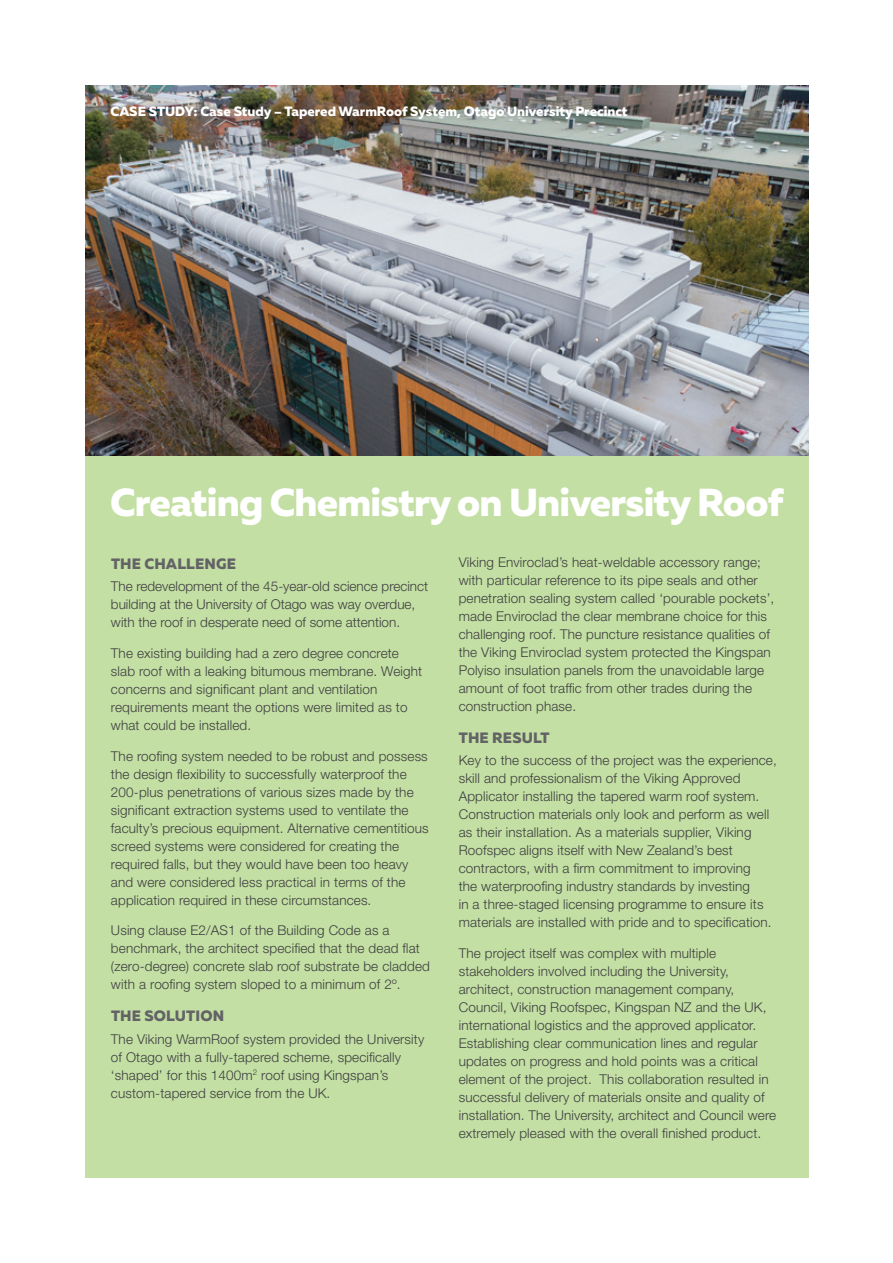
<style>
.page{position:relative;width:893px;height:1263px;background:#fff}
.page>*{position:absolute;margin:0;border:0;box-sizing:border-box;transform-origin:0 0}
.t1{font:800 39px "Muller";letter-spacing:-.02em;color:#fff}
.t2{font:800 15px "Muller";letter-spacing:.01em;color:#636366}
.t3{font:300 13.5px/18px "Helvetica Neue LT Std";letter-spacing:.01em;color:#3e3e3f}
.t4{font:800 13.5px "Muller";color:#fff}
</style>
<div class="page">
<div style="left:85px;top:85px;width:724px;height:1093px;background:#c3dfa4"></div>
<img style="left:85px;top:85px;width:724px;height:371px">
<p class="t4" style="left:111px;top:102px;width:519px">CASE STUDY: Case Study – Tapered WarmRoof System, Otago University Precinct</p>
<h1 class="t1" style="left:110px;top:478px;width:675px">Creating Chemistry on University Roof</h1>
<p class="t2" style="left:111px;top:554px;width:127px">THE CHALLENGE</p>
<p class="t3" style="left:111px;top:577px;width:319px">The redevelopment of the 45-year-old science precinct building at the University of Otago was way overdue, with the roof in desperate need of some attention.</p>
<p class="t3" style="left:111px;top:644px;width:313px">The existing building had a zero degree concrete slab roof with a leaking bitumous membrane. Weight concerns and significant plant and ventilation requirements meant the options were limited as to what could be installed.</p>
<p class="t3" style="left:111px;top:746px;width:319px">The roofing system needed to be robust and possess the design flexibility to successfully waterproof the 200-plus penetrations of various sizes made by the significant extraction systems used to ventilate the faculty’s precious equipment. Alternative cementitious screed systems were considered for creating the required falls, but they would have been too heavy and were considered less practical in terms of the application required in these circumstances.</p>
<p class="t3" style="left:111px;top:921px;width:320px">Using clause E2/AS1 of the Building Code as a benchmark, the architect specified that the dead flat (zero-degree) concrete slab roof substrate be cladded with a roofing system sloped to a minimum of 2º.</p>
<p class="t2" style="left:111px;top:1007px;width:115px">THE SOLUTION</p>
<p class="t3" style="left:111px;top:1029px;width:315px">The Viking WarmRoof system provided the University of Otago with a fully-tapered scheme, specifically ‘shaped’ for this 1400m<sup>2</sup> roof using Kingspan’s custom-tapered service from the UK.</p>
<p class="t3" style="left:459px;top:553px;width:317px">Viking Enviroclad’s heat-weldable accessory range; with particular reference to its pipe seals and other penetration sealing system called ‘pourable pockets’, made Enviroclad the clear membrane choice for this challenging roof. The puncture resistance qualities of the Viking Enviroclad system protected the Kingspan Polyiso insulation panels from the unavoidable large amount of foot traffic from other trades during the construction phase.</p>
<p class="t2" style="left:459px;top:728px;width:92px">THE RESULT</p>
<p class="t3" style="left:459px;top:751px;width:320px">Key to the success of the project was the experience, skill and professionalism of the Viking Approved Applicator installing the tapered warm roof system.<br>Construction materials only look and perform as well as their installation. As a materials supplier, Viking Roofspec aligns itself with New Zealand’s best contractors, with a firm commitment to improving<br>the waterproofing industry standards by investing<br>in a three-staged licensing programme to ensure its materials are installed with pride and to specification.</p>
<p class="t3" style="left:459px;top:944px;width:319px">The project itself was complex with multiple stakeholders involved including the University, architect, construction management company, Council, Viking Roofspec, Kingspan NZ and the UK, international logistics and the approved applicator.<br>Establishing clear communication lines and regular updates on progress and hold points was a critical element of the project. This collaboration resulted in successful delivery of materials onsite and quality of installation. The University, architect and Council were extremely pleased with the overall finished product.</p>
</div>
